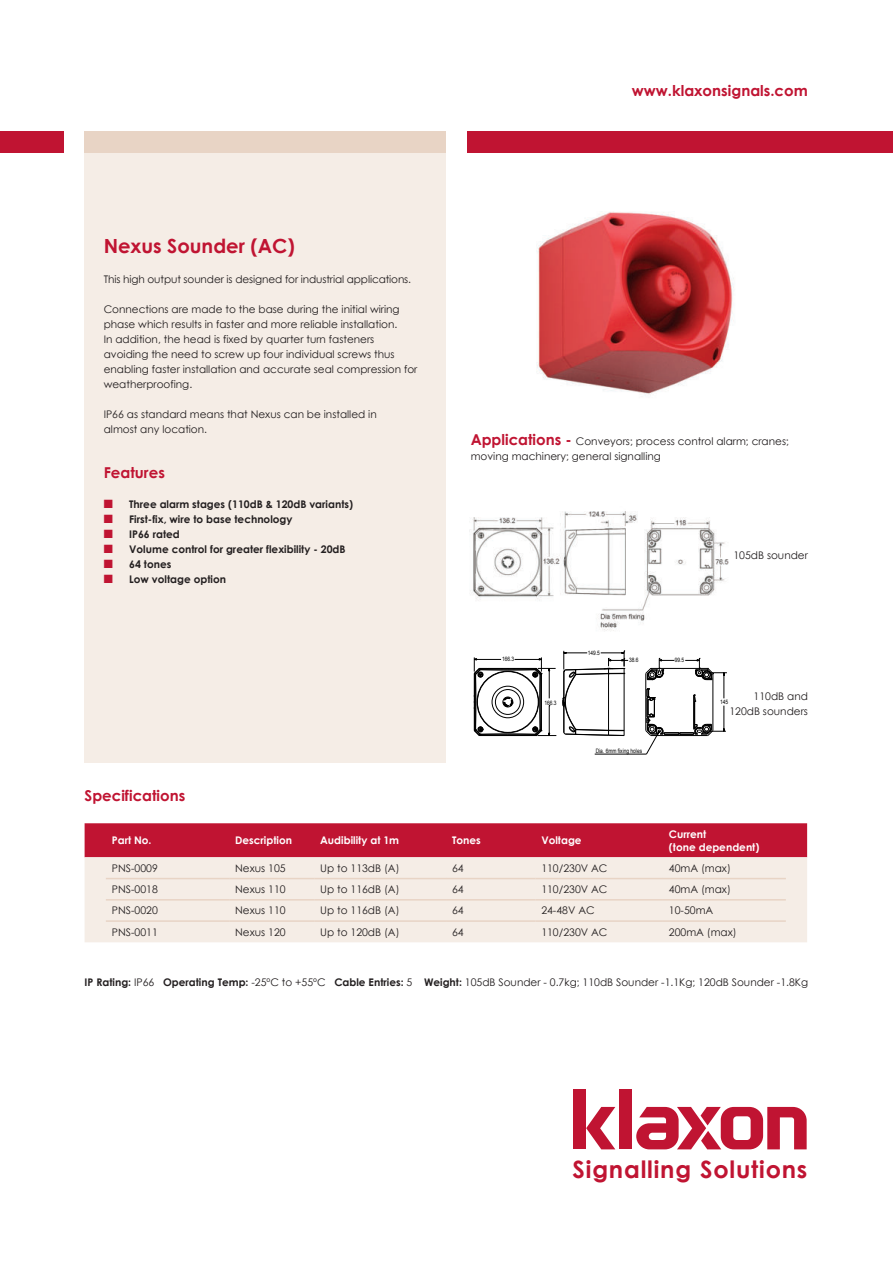
<style>
.page{position:relative;width:893px;height:1263px;background:#fff}
.page>*{position:absolute;margin:0;border:0;box-sizing:border-box;transform-origin:0 0}
.t1{font:700 24px "Century Gothic";letter-spacing:.035em;color:#c01432}
.t2{font:700 19.5px "Century Gothic";color:#c01432}
.t3{font:700 15px "Century Gothic";color:#c01432}
.t4{font:10.5px/15px "Century Gothic";color:#231f20}
.t5{font:700 10.5px "Century Gothic";color:#231f20}
.t6{font:700 10.5px/12.6px "Century Gothic";color:#fff}
.t7{font:6.15px "Arial";color:#000;scale:.8 1}
.s1{color:#c01432}
.s2{font-weight:700;font-size:15px;color:#c01432}
.s3{font-weight:700}
</style>
<div class="page">
<div style="left:85px;top:132px;width:361px;height:631px;background:#f5ede6"></div>
<div style="left:0;top:132px;width:63px;height:21px;background:#c01432"></div>
<div style="left:85px;top:132px;width:361px;height:21px;background:#e8d4c5"></div>
<div style="left:85px;top:823px;width:722px;height:34px;background:#c01432"></div>
<div style="left:85px;top:857px;width:722px;height:85px;background:#f5ede6"></div>
<hr style="left:106px;top:878px;width:123px;height:1px;background:#e8d4c5">
<hr style="left:229px;top:878px;width:85px;height:1px;background:#e8d4c5">
<hr style="left:314px;top:878px;width:132px;height:1px;background:#e8d4c5">
<hr style="left:446px;top:878px;width:89px;height:1px;background:#e8d4c5">
<hr style="left:535px;top:878px;width:128px;height:1px;background:#e8d4c5">
<hr style="left:663px;top:878px;width:123px;height:1px;background:#e8d4c5">
<hr style="left:106px;top:899px;width:123px;height:1px;background:#e8d4c5">
<hr style="left:229px;top:899px;width:85px;height:1px;background:#e8d4c5">
<hr style="left:314px;top:899px;width:132px;height:1px;background:#e8d4c5">
<hr style="left:446px;top:899px;width:89px;height:1px;background:#e8d4c5">
<hr style="left:535px;top:899px;width:128px;height:1px;background:#e8d4c5">
<hr style="left:663px;top:899px;width:123px;height:1px;background:#e8d4c5">
<hr style="left:106px;top:920px;width:123px;height:2px;background:#e8d4c5">
<hr style="left:229px;top:920px;width:85px;height:2px;background:#e8d4c5">
<hr style="left:314px;top:920px;width:132px;height:2px;background:#e8d4c5">
<hr style="left:446px;top:920px;width:89px;height:2px;background:#e8d4c5">
<hr style="left:535px;top:920px;width:128px;height:2px;background:#e8d4c5">
<hr style="left:663px;top:920px;width:123px;height:2px;background:#e8d4c5">
<div style="left:467px;top:132px;width:426px;height:21px;background:#c01432"></div>
<img style="left:536px;top:212px;width:198px;height:184px">
<img style="left:469px;top:511px;width:260px;height:120px">
<svg style="left:474px;top:657px;width:82px;height:79px"></svg>
<svg style="left:562px;top:651px;width:66px;height:85px"></svg>
<svg style="left:645px;top:658px;width:82px;height:96px"></svg>
<hr style="left:595px;top:754px;width:51px;height:1px;background:#000">
<svg style="left:586px;top:1107px;width:29px;height:42px"></svg>
<div style="left:620px;top:1089px;width:12px;height:60px;background:#c01432"></div>
<div style="left:574px;top:1089px;width:12px;height:60px;background:#c01432"></div>
<svg style="left:636px;top:1107px;width:171px;height:42px"></svg>
<h3 class="t3" style="left:632px;top:85px;width:178px">www.klaxonsignals.com</h3>
<h2 class="t2" style="left:104px;top:238px;width:193px">Nexus Sounder (AC)</h2>
<p class="t4" style="left:104px;top:272px;width:309px">This high output sounder is designed for industrial applications.</p>
<p class="t4" style="left:104px;top:302px;width:315px">Connections are made to the base during the initial wiring phase which results in faster and more reliable installation.<br>In addition, the head is fixed by quarter turn fasteners avoiding the need to screw up four individual screws thus enabling faster installation and accurate seal compression for weatherproofing.</p>
<p class="t4" style="left:104px;top:407px;width:275px">IP66 as standard means that Nexus can be installed in almost any location.</p>
<h3 class="t3" style="left:104px;top:466px;width:63px">Features</h3>
<p class="t5" style="left:104px;top:500px;width:251px"><span class="s1">■</span> Three alarm stages (110dB &amp; 120dB variants)</p>
<p class="t5" style="left:104px;top:515px;width:190px"><span class="s1">■</span> First-fix, wire to base technology</p>
<p class="t5" style="left:104px;top:530px;width:78px"><span class="s1">■</span> IP66 rated</p>
<p class="t5" style="left:104px;top:545px;width:243px"><span class="s1">■</span> Volume control for greater flexibility - 20dB</p>
<p class="t5" style="left:104px;top:560px;width:69px"><span class="s1">■</span> 64 tones</p>
<p class="t5" style="left:104px;top:575px;width:124px"><span class="s1">■</span> Low voltage option</p>
<h3 class="t3" style="left:85px;top:789px;width:102px">Specifications</h3>
<p class="t4" style="left:471px;top:435px;width:320px"><span class="s2">Applications -</span> Conveyors; process control alarm; cranes; moving machinery; general signalling</p>
<p class="t7" style="left:588px;top:650px;width:17px">149.5</p>
<p class="t7" style="left:502px;top:657px;width:17px">166.3</p>
<p class="t7" style="left:629px;top:658px;width:13px">38.6</p>
<p class="t7" style="left:544px;top:700px;width:17px">166.3</p>
<p class="t7" style="left:596px;top:748px;width:60px">Dia. 6mm fixing holes</p>
<p class="t7" style="left:675px;top:658px;width:13px">99.5</p>
<p class="t4" style="left:733px;top:548px;width:76px">105dB sounder</p>
<p class="t4" style="left:729px;top:689px;width:80px;text-align:right">110dB and<br>120dB sounders</p>
<p class="t7" style="left:720px;top:699px;width:12px">145</p>
<p class="t6" style="left:112px;top:835px;width:41px">Part No.</p>
<p class="t6" style="left:235px;top:835px;width:58px">Description</p>
<p class="t6" style="left:320px;top:835px;width:80px">Audibility at 1m</p>
<p class="t6" style="left:452px;top:835px;width:30px">Tones</p>
<p class="t6" style="left:541px;top:835px;width:42px">Voltage</p>
<p class="t6" style="left:669px;top:829px;width:92px">Current<br>(tone dependent)</p>
<p class="t4" style="left:112px;top:861px;width:47px">PNS-0009</p>
<p class="t4" style="left:235px;top:861px;width:52px">Nexus 105</p>
<p class="t4" style="left:320px;top:861px;width:81px">Up to 113dB (A)</p>
<p class="t4" style="left:452px;top:861px;width:13px">64</p>
<p class="t4" style="left:541px;top:861px;width:68px">110/230V AC</p>
<p class="t4" style="left:669px;top:861px;width:63px">40mA (max)</p>
<p class="t4" style="left:112px;top:883px;width:47px">PNS-0018</p>
<p class="t4" style="left:235px;top:883px;width:52px">Nexus 110</p>
<p class="t4" style="left:320px;top:883px;width:81px">Up to 116dB (A)</p>
<p class="t4" style="left:452px;top:883px;width:13px">64</p>
<p class="t4" style="left:541px;top:883px;width:68px">110/230V AC</p>
<p class="t4" style="left:669px;top:883px;width:63px">40mA (max)</p>
<p class="t4" style="left:112px;top:904px;width:47px">PNS-0020</p>
<p class="t4" style="left:235px;top:904px;width:52px">Nexus 110</p>
<p class="t4" style="left:320px;top:904px;width:81px">Up to 116dB (A)</p>
<p class="t4" style="left:452px;top:904px;width:13px">64</p>
<p class="t4" style="left:541px;top:904px;width:55px">24-48V AC</p>
<p class="t4" style="left:669px;top:904px;width:46px">10-50mA</p>
<p class="t4" style="left:112px;top:925px;width:47px">PNS-0011</p>
<p class="t4" style="left:235px;top:925px;width:52px">Nexus 120</p>
<p class="t4" style="left:320px;top:925px;width:81px">Up to 120dB (A)</p>
<p class="t4" style="left:452px;top:925px;width:13px">64</p>
<p class="t4" style="left:541px;top:925px;width:68px">110/230V AC</p>
<p class="t4" style="left:669px;top:925px;width:69px">200mA (max)</p>
<p class="t4" style="left:85px;top:975px;width:725px"><span class="s3">IP Rating:</span> IP66 <span class="s3">Operating Temp:</span> -25ºC to +55ºC <span class="s3">Cable Entries:</span> 5 <span class="s3">Weight:</span> 105dB Sounder - 0.7kg; 110dB Sounder -1.1Kg; 120dB Sounder -1.8Kg</p>
<h1 class="t1" style="left:573px;top:1160px;width:236px">Signalling Solutions</h1>
</div>
